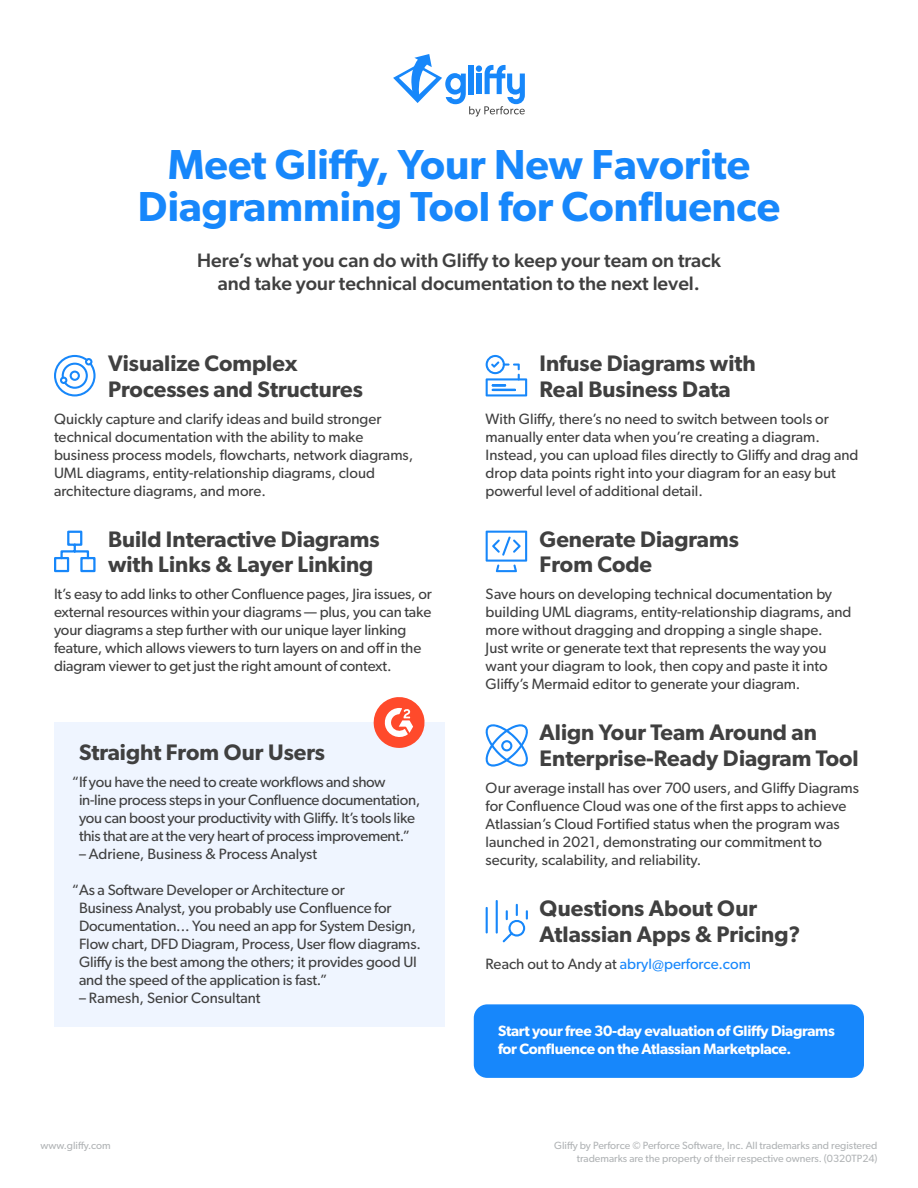
<style>
.page{position:relative;width:918px;height:1188px;background:#fff}
.page>*{position:absolute;margin:0;border:0;box-sizing:border-box;transform-origin:0 0}
.t1{font:600 42px/42px "Gibson";color:#1787fb;text-align:center}
.t2{font:600 22.5px/25.5px "Gibson";color:#404040}
.t3{font:500 19.5px/23.4px "Gibson";color:#404040;text-align:center}
.t4{font:15px/18px "Gibson";color:#404040}
.t5{font:15px/18px "Gibson";letter-spacing:-.02em;color:#404040}
.t6{font:600 15px/18px "Gibson";letter-spacing:-.02em;color:#fff}
.t7{font:15px "Gibson";color:#1787fb}
.t8{font:10.5px/13.5px "Gibson";color:#b1b4b6;text-align:right}
.s1{color:#404040}
</style>
<div class="page">
<svg style="left:393px;top:54px;width:132px;height:63px"></svg>
<div style="left:55px;top:723px;width:390px;height:304px;background:#eff5ff"></div>
<svg style="left:372px;top:697px;width:55px;height:51px"></svg>
<div style="left:474px;top:1004px;width:390px;height:74px;background:#1787fb;border-radius:14px"></div>
<svg style="left:54px;top:530px;width:42px;height:43px"></svg>
<hr style="left:486px;top:907px;width:2px;height:26px;background:#1787fa">
<hr style="left:496px;top:900px;width:2px;height:34px;background:#1787fa">
<svg style="left:503px;top:904px;width:25px;height:38px"></svg>
<svg style="left:485px;top:724px;width:43px;height:43px"></svg>
<svg style="left:54px;top:355px;width:42px;height:41px"></svg>
<svg style="left:486px;top:355px;width:41px;height:41px"></svg>
<svg style="left:486px;top:531px;width:41px;height:41px"></svg>
<h1 class="t1" style="left:138px;top:142px;width:644px">Meet Gliffy, Your New Favorite<br>Diagramming Tool for Confluence</h1>
<h3 class="t3" style="left:197px;top:248px;width:525px">Here’s what you can do with Gliffy to keep your team on track and take your technical documentation to the next level.</h3>
<h2 class="t2" style="left:108px;top:350px;width:257px">Visualize Complex<br>Processes and Structures</h2>
<p class="t4" style="left:54px;top:409px;width:361px">Quickly capture and clarify ideas and build stronger technical documentation with the ability to make business process models, flowcharts, network diagrams, UML diagrams, entity-relationship diagrams, cloud architecture diagrams, and more.</p>
<h2 class="t2" style="left:108px;top:526px;width:273px">Build Interactive Diagrams with Links &amp; Layer Linking</h2>
<p class="t4" style="left:54px;top:585px;width:379px">It’s easy to add links to other Confluence pages, Jira issues, or external resources within your diagrams — plus, you can take your diagrams a step further with our unique layer linking feature, which allows viewers to turn layers on and off in the diagram viewer to get just the right amount of context.</p>
<h2 class="t2" style="left:79px;top:739px;width:247px">Straight From Our Users</h2>
<p class="t5" style="left:79px;top:773px;width:343px;text-indent:-7px">“If you have the need to create workflows and show in-line process steps in your Confluence documentation, you can boost your productivity with Gliffy. It’s tools like this that are at the very heart of process improvement.”</p>
<p class="t4" style="left:79px;top:845px;width:240px">– Adriene, Business &amp; Process Analyst</p>
<p class="t4" style="left:79px;top:881px;width:343px;text-indent:-7px">“As a Software Developer or Architecture or<br>Business Analyst, you probably use Confluence for Documentation... You need an app for System Design, Flow chart, DFD Diagram, Process, User flow diagrams.<br>Gliffy is the best among the others; it provides good UI and the speed of the application is fast.”</p>
<p class="t4" style="left:79px;top:989px;width:183px">– Ramesh, Senior Consultant</p>
<h2 class="t2" style="left:540px;top:350px;width:218px">Infuse Diagrams with<br>Real Business Data</h2>
<p class="t4" style="left:486px;top:409px;width:374px">With Gliffy, there’s no need to switch between tools or manually enter data when you’re creating a diagram.<br>Instead, you can upload files directly to Gliffy and drag and drop data points right into your diagram for an easy but powerful level of additional detail.</p>
<h2 class="t2" style="left:540px;top:526px;width:201px">Generate Diagrams<br>From Code</h2>
<p class="t4" style="left:486px;top:585px;width:367px">Save hours on developing technical documentation by building UML diagrams, entity-relationship diagrams, and more without dragging and dropping a single shape.<br>Just write or generate text that represents the way you want your diagram to look, then copy and paste it into Gliffy’s Mermaid editor to generate your diagram.</p>
<h2 class="t2" style="left:540px;top:719px;width:321px">Align Your Team Around an<br>Enterprise-Ready Diagram Tool</h2>
<p class="t4" style="left:486px;top:778px;width:375px">Our average install has over 700 users, and Gliffy Diagrams for Confluence Cloud was one of the first apps to achieve Atlassian’s Cloud Fortified status when the program was launched in 2021, demonstrating our commitment to security, scalability, and reliability.</p>
<h2 class="t2" style="left:540px;top:895px;width:262px">Questions About Our<br>Atlassian Apps &amp; Pricing?</h2>
<p class="t7" style="left:486px;top:954px;width:267px"><span class="s1">Reach out to Andy at</span> abryl@perforce.com</p>
<p class="t6" style="left:498px;top:1022px;width:338px">Start your free 30-day evaluation of Gliffy Diagrams for Confluence on the Atlassian Marketplace.</p>
<p class="t8" style="left:40px;top:1138px;width:72px">www.gliffy.com</p>
<p class="t8" style="left:554px;top:1138px;width:325px">Gliffy by Perforce © Perforce Software, Inc. All trademarks and registered trademarks are the property of their respective owners. (0320TP24)</p>
</div>
